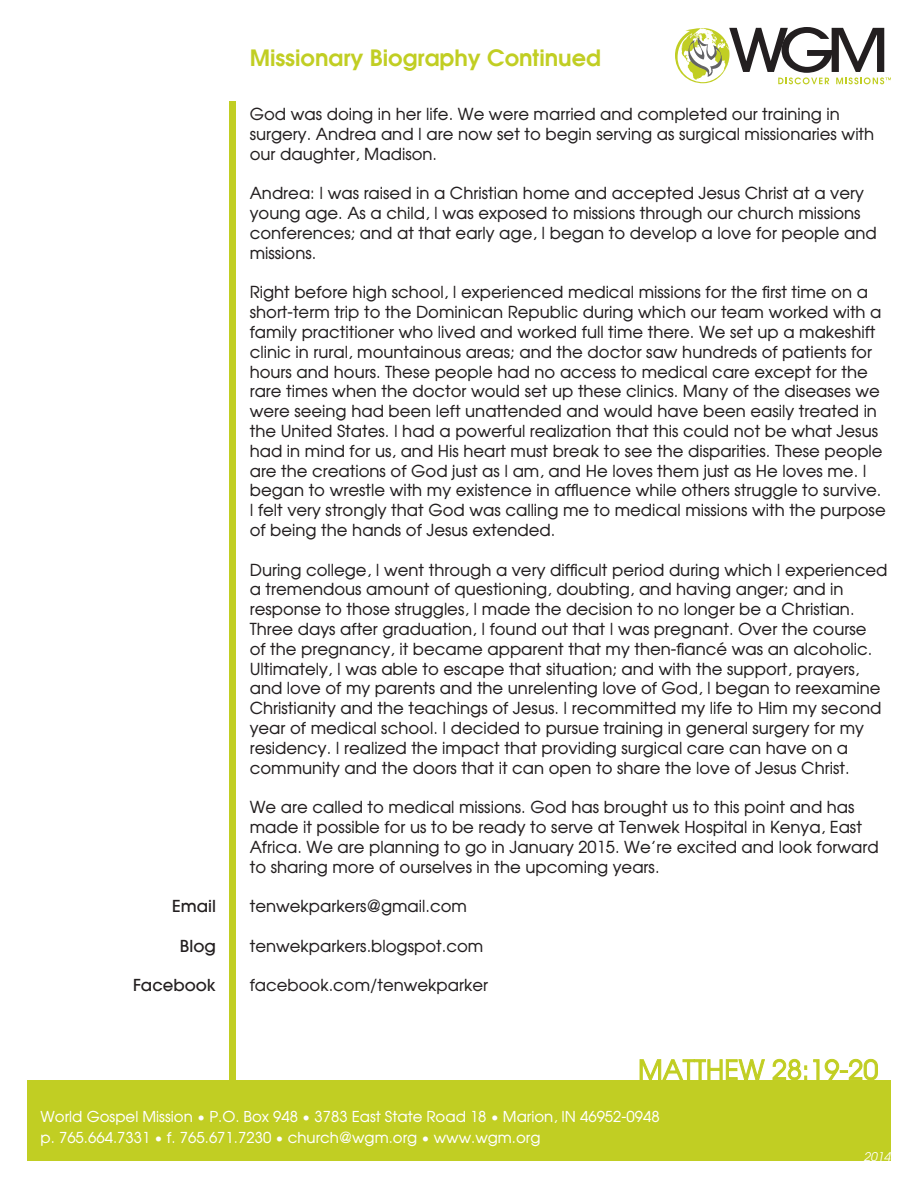
<style>
.page{position:relative;width:918px;height:1188px;background:#fff}
.page>*{position:absolute;margin:0;border:0;box-sizing:border-box;transform-origin:0 0}
.t1{font:600 22.5px "Avant Garde";color:#c1ce23}
.t2{font:16.5px/19.8px "Avant Garde";color:#231f20}
.t3{font:500 16.5px "Avant Garde";color:#231f20}
.t4{font:15px "Avant Garde";color:#fff}
.t5{font:italic 12px "Avant Garde";color:#fff}
.s1{font-size:13.5px}
</style>
<div class="page">
<div style="left:27px;top:1080px;width:864px;height:81px;background:#c1ce23"></div>
<svg style="left:640px;top:1059px;width:238px;height:21px"></svg>
<svg style="left:675px;top:27px;width:216px;height:57px"></svg>
<div style="left:230px;top:101px;width:6px;height:979px;background:#c1ce23"></div>
<p class="t3" style="left:172px;top:896px;width:45px">Email</p>
<p class="t3" style="left:180px;top:936px;width:38px">Blog</p>
<p class="t3" style="left:133px;top:975px;width:84px">Facebook</p>
<p class="t1" style="left:250px;top:43px;width:353px">Missionary Biography Continued</p>
<p class="t2" style="left:250px;top:104px;width:626px">God was doing in her life. We were married and completed our training in surgery. Andrea and I are now set to begin serving as surgical missionaries with our daughter, Madison.</p>
<p class="t2" style="left:250px;top:183px;width:629px">Andrea: I was raised in a Christian home and accepted Jesus Christ at a very young age. As a child, I was exposed to missions through our church missions conferences; and at that early age, I began to develop a love for people and missions.</p>
<p class="t2" style="left:250px;top:282px;width:637px">Right before high school, I experienced medical missions for the first time on a short-term trip to the Dominican Republic during which our team worked with a family practitioner who lived and worked full time there. We set up a makeshift clinic in rural, mountainous areas; and the doctor saw hundreds of patients for hours and hours. These people had no access to medical care except for the rare times when the doctor would set up these clinics. Many of the diseases we were seeing had been left unattended and would have been easily treated in the United States. I had a powerful realization that this could not be what Jesus had in mind for us, and His heart must break to see the disparities. These people are the creations of God just as I am, and He loves them just as He loves me. I began to wrestle with my existence in affluence while others struggle to survive.<br>I felt very strongly that God was calling me to medical missions with the purpose of being the hands of Jesus extended.</p>
<p class="t2" style="left:250px;top:559px;width:639px">During college, I went through a very difficult period during which I experienced a tremendous amount of questioning, doubting, and having anger; and in response to those struggles, I made the decision to no longer be a Christian.<br>Three days after graduation, I found out that I was pregnant. Over the course<br>of the pregnancy, it became apparent that my then-fiancé was an alcoholic.<br>Ultimately, I was able to escape that situation; and with the support, prayers, and love of my parents and the unrelenting love of God, I began to reexamine Christianity and the teachings of Jesus. I recommitted my life to Him my second year of medical school. I decided to pursue training in general surgery for my residency. I realized the impact that providing surgical care can have on a community and the doors that it can open to share the love of Jesus Christ.</p>
<p class="t2" style="left:250px;top:797px;width:631px">We are called to medical missions. God has brought us to this point and has made it possible for us to be ready to serve at Tenwek Hospital in Kenya, East Africa. We are planning to go in January 2015. We’re excited and look forward to sharing more of ourselves in the upcoming years.</p>
<p class="t2" style="left:250px;top:896px;width:219px">tenwekparkers@gmail.com</p>
<p class="t2" style="left:250px;top:936px;width:235px">tenwekparkers.blogspot.com</p>
<p class="t2" style="left:250px;top:975px;width:240px">facebook.com/tenwekparker</p>
<p class="t4" style="left:40px;top:1107px;width:621px">World Gospel Mission <span class="s1">•</span> P.O. Box 948 <span class="s1">•</span> 3783 East State Road 18 <span class="s1">•</span> Marion, IN 46952-0948</p>
<p class="t4" style="left:40px;top:1128px;width:502px">p. 765.664.7331 <span class="s1">•</span> f. 765.671.7230 <span class="s1">•</span> church@wgm.org <span class="s1">•</span> www.wgm.org</p>
<p class="t5" style="left:864px;top:1149px;width:28px">2014</p>
</div>
